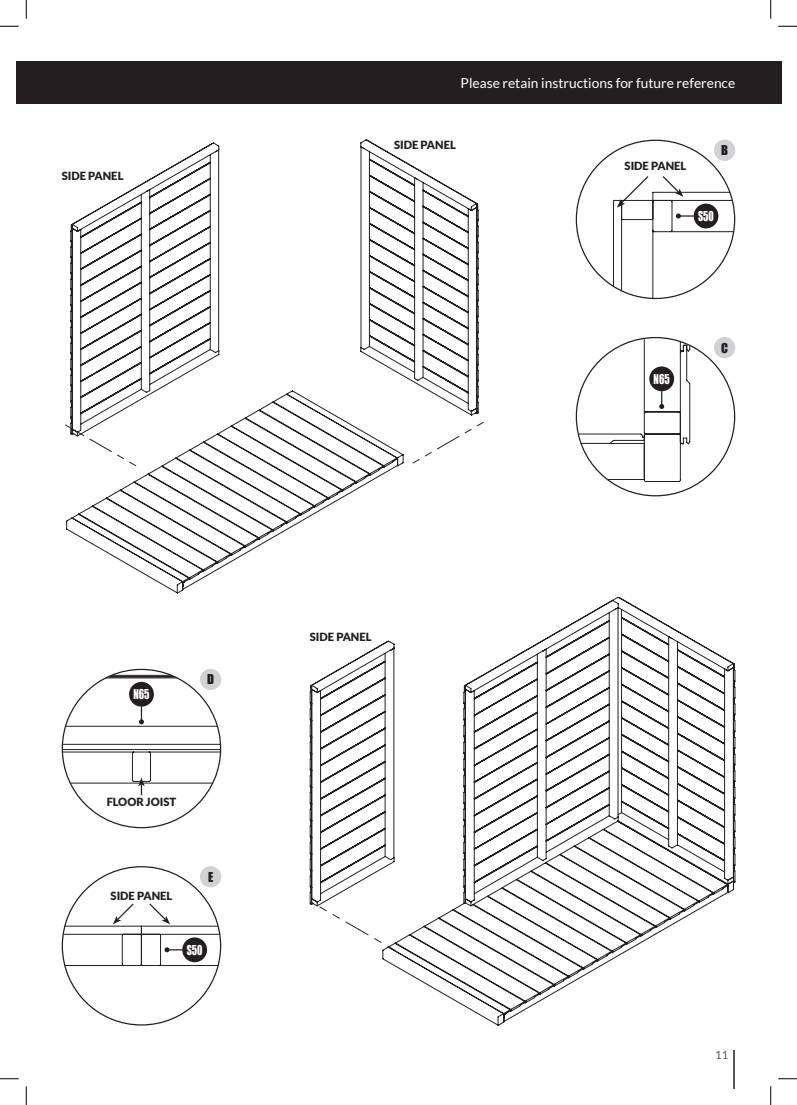
<style>
.page{position:relative;width:797px;height:1105px;background:#fff}
.page>*{position:absolute;margin:0;border:0;box-sizing:border-box;transform-origin:0 0}
.t1{font:13.75px "Lato";color:#fff}
.t2{font:12.5px "Impact";color:#fff;scale:.8 1}
.t3{font:12.5px "Impact";color:#231f20}
.t4{font:900 11.25px "Lato";color:#231f20}
.t5{font:11.25px "Lato";color:#57585a}
</style>
<div class="page">
<div style="left:16px;top:62px;width:765px;height:42px;background:#231f20"></div>
<hr style="left:733px;top:1050px;width:2px;height:39px;background:#57585a">
<svg style="left:66px;top:139px;width:413px;height:455px"></svg>
<svg style="left:65px;top:422px;width:72px;height:44px"></svg>
<svg style="left:412px;top:419px;width:72px;height:45px"></svg>
<svg style="left:309px;top:596px;width:426px;height:430px"></svg>
<svg style="left:316px;top:905px;width:79px;height:46px"></svg>
<div style="left:714px;top:140px;width:21px;height:21px;background:#d1d2d4;border-radius:50%"></div>
<svg style="left:576px;top:338px;width:114px;height:144px"></svg>
<div style="left:649px;top:366px;width:25px;height:25px;background:#231f20;border-radius:50%"></div>
<div style="left:714px;top:337px;width:21px;height:21px;background:#d1d2d4;border-radius:50%"></div>
<div style="left:200px;top:669px;width:21px;height:21px;background:#d1d2d4;border-radius:50%"></div>
<div style="left:200px;top:866px;width:21px;height:21px;background:#d1d2d4;border-radius:50%"></div>
<svg style="left:62px;top:675px;width:159px;height:120px"></svg>
<svg style="left:62px;top:902px;width:159px;height:64px"></svg>
<svg style="left:613px;top:175px;width:121px;height:123px"></svg>
<svg style="left:0;top:25px;width:19px;height:2px"></svg>
<svg style="left:778px;top:25px;width:19px;height:2px"></svg>
<svg style="left:0;top:1078px;width:19px;height:1px"></svg>
<svg style="left:778px;top:1078px;width:19px;height:1px"></svg>
<svg style="left:25px;top:0;width:2px;height:19px"></svg>
<svg style="left:25px;top:1086px;width:2px;height:19px"></svg>
<svg style="left:770px;top:0;width:1px;height:19px"></svg>
<svg style="left:770px;top:1086px;width:1px;height:19px"></svg>
<p class="t4" style="left:62px;top:169px;width:63px">SIDE PANEL</p>
<p class="t1" style="left:460px;top:76px;width:276px">Please retain instructions for future reference</p>
<p class="t4" style="left:394px;top:138px;width:63px">SIDE PANEL</p>
<p class="t4" style="left:624px;top:159px;width:63px">SIDE PANEL</p>
<p class="t3" style="left:721px;top:141px;width:8px">B</p>
<p class="t2" style="left:698px;top:206px;width:21px">S50</p>
<p class="t2" style="left:653px;top:369px;width:22px">N65</p>
<p class="t3" style="left:721px;top:338px;width:8px">C</p>
<p class="t2" style="left:133px;top:685px;width:22px">N65</p>
<p class="t3" style="left:207px;top:670px;width:8px">D</p>
<p class="t4" style="left:107px;top:795px;width:71px">FLOOR JOIST</p>
<p class="t4" style="left:111px;top:889px;width:63px">SIDE PANEL</p>
<p class="t3" style="left:208px;top:867px;width:7px">E</p>
<p class="t2" style="left:187px;top:940px;width:21px">S50</p>
<p class="t4" style="left:310px;top:631px;width:63px">SIDE PANEL</p>
<p class="t5" style="left:715px;top:1049px;width:15px">11</p>
</div>
